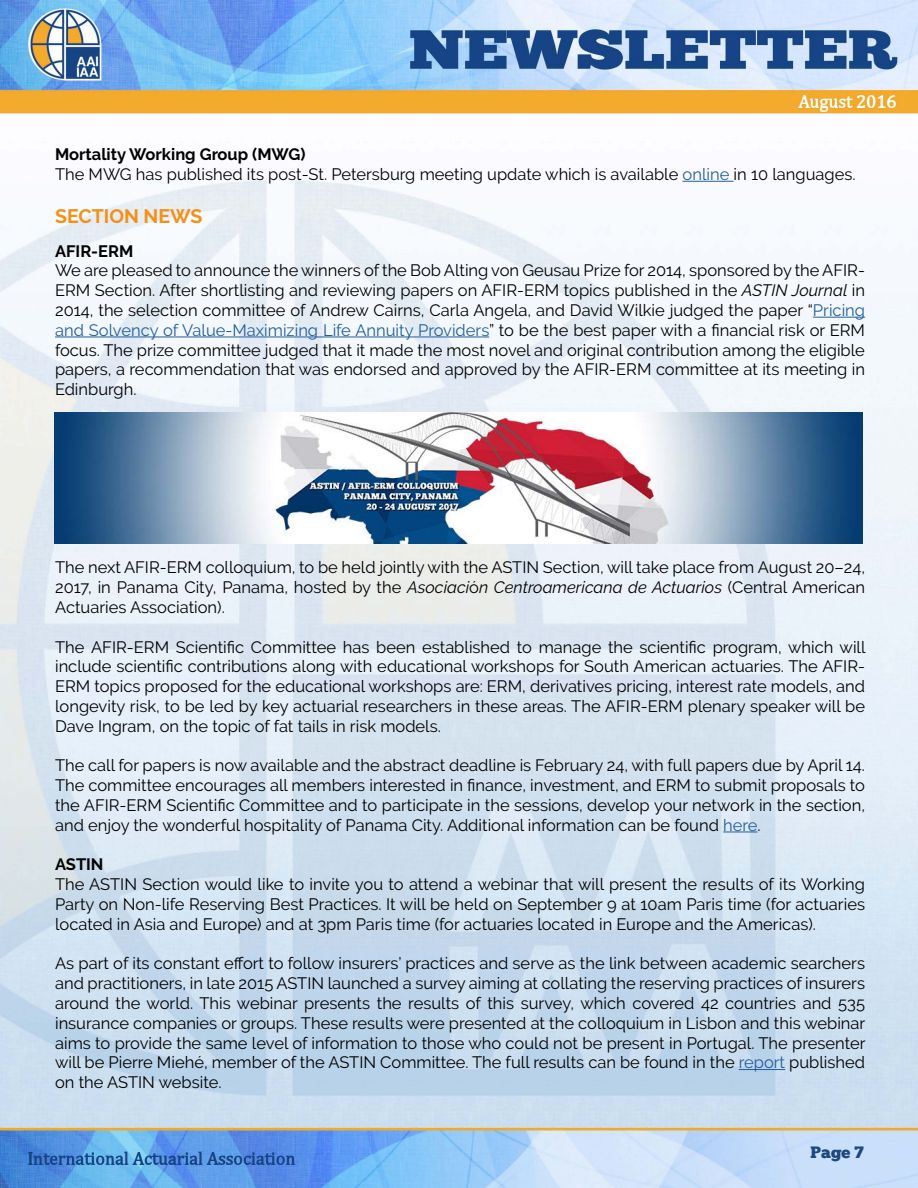
<style>
.page{position:relative;width:918px;height:1188px;background:#fff}
.page>*{position:absolute;margin:0;border:0;box-sizing:border-box;transform-origin:0 0}
.t1{font:700 19.5px "Raleway";color:#f29118}
.t2{font:16.5px/19.8px "Raleway";color:#000;text-align:justify}
.t3{font:700 16.5px "Raleway";color:#000}
.t4{font:16.5px "Chunk Five";color:#1f497d}
.s1{font-weight:700}
.s2{color:#215e9e}
.s3{font-style:italic}
</style>
<div class="page">
<img style="left:0;top:0;width:918px;height:1188px">
<hr style="left:683px;top:181px;width:51px;height:1px;background:#215e9e">
<hr style="left:813px;top:317px;width:52px;height:1px;background:#215e9e">
<hr style="left:55px;top:337px;width:434px;height:1px;background:#215e9e">
<hr style="left:723px;top:832px;width:35px;height:1px;background:#215e9e">
<hr style="left:739px;top:1069px;width:46px;height:1px;background:#215e9e">
<img style="left:54px;top:413px;width:809px;height:130px">
<p class="t2" style="left:55px;top:144px;width:802px"><span class="s1">Mortality Working Group (MWG)<br></span>The MWG has published its post-St. Petersburg meeting update which is available <span class="s2">online</span> in 10 languages.</p>
<p class="t1" style="left:55px;top:205px;width:149px">SECTION NEWS</p>
<p class="t3" style="left:55px;top:241px;width:80px">AFIR-ERM</p>
<p class="t2" style="left:55px;top:261px;width:812px">We are pleased to announce the winners of the Bob Alting von Geusau Prize for 2014, sponsored by the AFIR-ERM Section. After shortlisting and reviewing papers on AFIR-ERM topics published in the <span class="s3">ASTIN Journal</span> in 2014, the selection committee of Andrew Cairns, Carla Angela, and David Wilkie judged the paper “<span class="s2">Pricing and Solvency of Value-Maximizing Life Annuity Providers</span>” to be the best paper with a financial risk or ERM focus. The prize committee judged that it made the most novel and original contribution among the eligible papers, a recommendation that was endorsed and approved by the AFIR-ERM committee at its meeting in Edinburgh.</p>
<p class="t2" style="left:55px;top:558px;width:812px">The next AFIR-ERM colloquium, to be held jointly with the ASTIN Section, will take place from August 20–24, 2017, in Panama City, Panama, hosted by the <span class="s3">Asociaci</span>ó<span class="s3">n Centroamericana de Actuarios</span> (Central American Actuaries Association).</p>
<p class="t2" style="left:55px;top:637px;width:812px">The AFIR-ERM Scientific Committee has been established to manage the scientific program, which will include scientific contributions along with educational workshops for South American actuaries. The AFIR-ERM topics proposed for the educational workshops are: ERM, derivatives pricing, interest rate models, and longevity risk, to be led by key actuarial researchers in these areas. The AFIR-ERM plenary speaker will be Dave Ingram, on the topic of fat tails in risk models.</p>
<p class="t2" style="left:55px;top:756px;width:812px">The call for papers is now available and the abstract deadline is February 24, with full papers due by April 14.<br>The committee encourages all members interested in finance, investment, and ERM to submit proposals to the AFIR-ERM Scientific Committee and to participate in the sessions, develop your network in the section, and enjoy the wonderful hospitality of Panama City. Additional information can be found <span class="s2">here</span>.</p>
<p class="t3" style="left:55px;top:855px;width:50px">ASTIN</p>
<p class="t2" style="left:55px;top:874px;width:812px">The ASTIN Section would like to invite you to attend a webinar that will present the results of its Working Party on Non-life Reserving Best Practices. It will be held on September 9 at 10am Paris time (for actuaries located in Asia and Europe) and at 3pm Paris time (for actuaries located in Europe and the Americas).</p>
<p class="t2" style="left:55px;top:954px;width:812px">As part of its constant effort to follow insurers’ practices and serve as the link between academic searchers and practitioners, in late 2015 ASTIN launched a survey aiming at collating the reserving practices of insurers around the world. This webinar presents the results of this survey, which covered 42 countries and 535 insurance companies or groups. These results were presented at the colloquium in Lisbon and this webinar aims to provide the same level of information to those who could not be present in Portugal. The presenter will be Pierre Miehé, member of the ASTIN Committee. The full results can be found in the <span class="s2">report</span> published on the ASTIN website.</p>
<p class="t4" style="left:811px;top:1143px;width:55px">Page 7</p>
</div>
